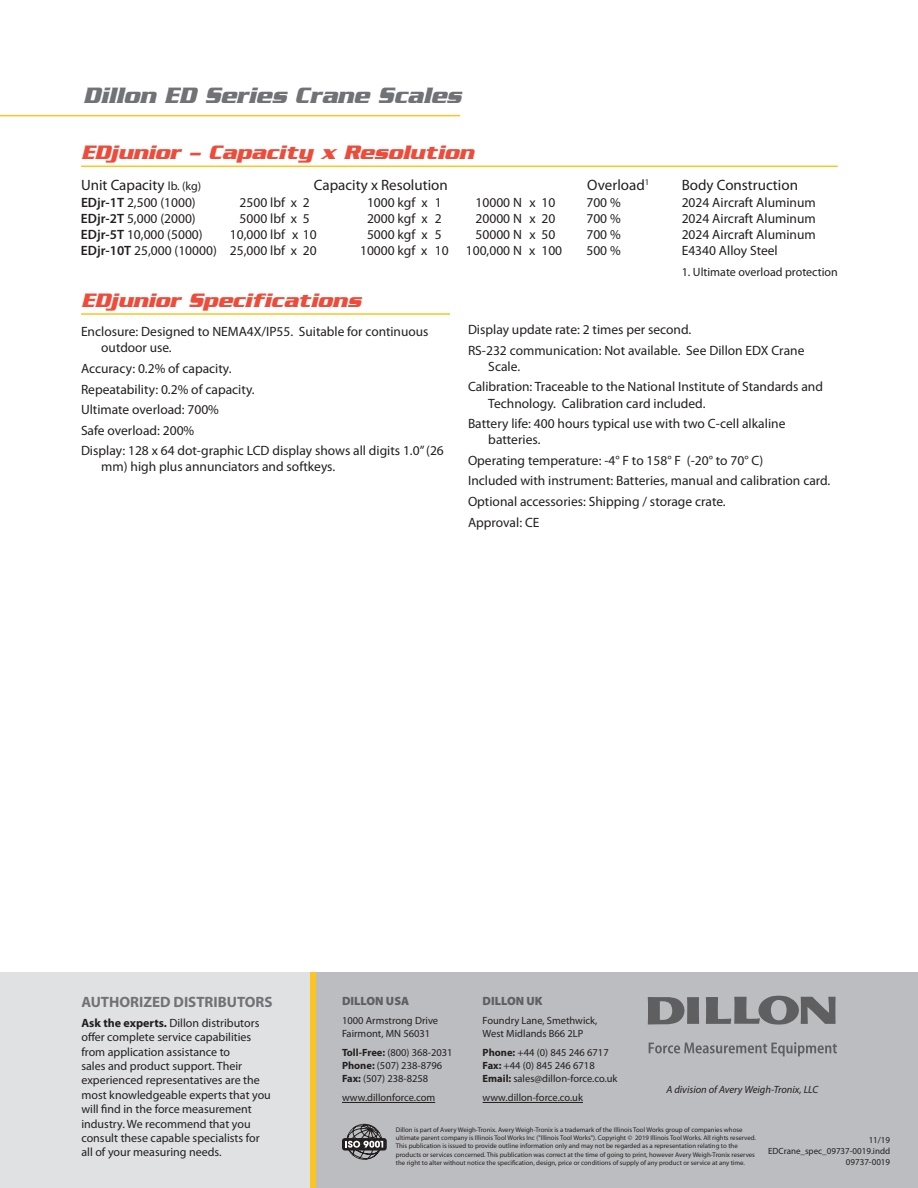
<style>
.page{position:relative;width:918px;height:1188px;background:#fff}
.page>*{position:absolute;margin:0;border:0;box-sizing:border-box;transform-origin:0 0}
.t1{font:italic 24px "Serpentine ICG Bold";color:#717275;scale:.95 1}
.t2{font:italic 21px "Serpentine ICG Bold";color:#ef4b3a}
.t3{font:15px "Myriad Pro";color:#231f20}
.t4{font:700 15px "Myriad Pro";color:#717275}
.t5{font:13.5px/20.5px "Myriad Pro";color:#231f20}
.t6{font:12px/14.4px "Myriad Pro";color:#231f20}
.t7{font:900 12px "Myriad Pro";color:#5f5f62}
.t8{font:10.5px/12.8px "Myriad Pro";color:#231f20}
.t9{font:italic 10.5px "Myriad Pro";color:#231f20}
.t10{font:9px/10.8px "Myriad Pro";color:#231f20;text-align:right}
.t11{font:6.75px/8.2px "Myriad Pro";color:#231f20}
.s1{font-size:12px}
.s2{font-weight:600}
.s3{font-weight:700}
</style>
<div class="page">
<hr style="left:0;top:115px;width:460px;height:1px;background:#fec422">
<hr style="left:81px;top:313px;width:369px;height:2px;background:#fec422">
<hr style="left:81px;top:166px;width:757px;height:1px;background:#fec422">
<div style="left:0;top:972px;width:918px;height:216px;background:#e0e1e3"></div>
<div style="left:315px;top:972px;width:603px;height:216px;background:#bcbdc0"></div>
<div style="left:310px;top:972px;width:5px;height:216px;background:#fec422"></div>
<svg style="left:342px;top:1138px;width:45px;height:13px"></svg>
<svg style="left:346px;top:1124px;width:37px;height:36px"></svg>
<svg style="left:648px;top:996px;width:188px;height:29px"></svg>
<svg style="left:649px;top:1042px;width:188px;height:14px"></svg>
<hr style="left:342px;top:1102px;width:93px;height:1px;background:#231f20">
<hr style="left:483px;top:1102px;width:100px;height:1px;background:#231f20">
<h1 class="t1" style="left:83px;top:81px;width:399px">Dillon ED Series Crane Scales</h1>
<h2 class="t2" style="left:81px;top:140px;width:394px">EDjunior – Capacity x Resolution</h2>
<p class="t3" style="left:81px;top:177px;width:122px">Unit Capacity <span class="s1">lb. (kg)</span></p>
<p class="t3" style="left:314px;top:177px;width:135px">Capacity x Resolution</p>
<p class="t3" style="left:587px;top:177px;width:64px">Overload<sup>1</sup></p>
<p class="t3" style="left:682px;top:177px;width:118px">Body Construction</p>
<p class="t5" style="left:81px;top:192px;width:116px"><span class="s2">EDjr-1T</span> 2,500 (1000)</p>
<p class="t5" style="left:240px;top:192px;width:72px">2500 lbf x 2</p>
<p class="t5" style="left:367px;top:192px;width:76px">1000 kgf x 1</p>
<p class="t5" style="left:476px;top:192px;width:81px">10000 N x 10</p>
<p class="t5" style="left:586px;top:192px;width:36px">700 %</p>
<p class="t5" style="left:682px;top:192px;width:136px">2024 Aircraft Aluminum</p>
<p class="t5" style="left:81px;top:208px;width:116px"><span class="s2">EDjr-2T</span> 5,000 (2000)</p>
<p class="t5" style="left:240px;top:208px;width:72px">5000 lbf x 5</p>
<p class="t5" style="left:367px;top:208px;width:76px">2000 kgf x 2</p>
<p class="t5" style="left:476px;top:208px;width:81px">20000 N x 20</p>
<p class="t5" style="left:586px;top:208px;width:36px">700 %</p>
<p class="t5" style="left:682px;top:208px;width:136px">2024 Aircraft Aluminum</p>
<p class="t5" style="left:81px;top:224px;width:123px"><span class="s2">EDjr-5T</span> 10,000 (5000)</p>
<p class="t5" style="left:230px;top:224px;width:88px">10,000 lbf x 10</p>
<p class="t5" style="left:367px;top:224px;width:76px">5000 kgf x 5</p>
<p class="t5" style="left:476px;top:224px;width:81px">50000 N x 50</p>
<p class="t5" style="left:586px;top:224px;width:36px">700 %</p>
<p class="t5" style="left:682px;top:224px;width:136px">2024 Aircraft Aluminum</p>
<p class="t5" style="left:81px;top:241px;width:237px"><span class="s2">EDjr-10T</span> 25,000 (10000) 25,000 lbf x 20</p>
<p class="t5" style="left:360px;top:241px;width:90px">10000 kgf x 10</p>
<p class="t5" style="left:466px;top:241px;width:98px">100,000 N x 100</p>
<p class="t5" style="left:586px;top:241px;width:36px">500 %</p>
<p class="t5" style="left:682px;top:241px;width:98px">E4340 Alloy Steel</p>
<p class="t6" style="left:682px;top:265px;width:158px">1. Ultimate overload protection</p>
<h2 class="t2" style="left:81px;top:288px;width:281px">EDjunior Specifications</h2>
<p class="t5" style="left:101px;top:324px;width:329px;line-height:16.2px;text-indent:-20px">Enclosure: Designed to NEMA4X/IP55. Suitable for continuous outdoor use.</p>
<p class="t5" style="left:81px;top:358px;width:364px">Accuracy: 0.2% of capacity.<br>Repeatability: 0.2% of capacity.<br>Ultimate overload: 700%<br>Safe overload: 200%<br>Display: 128 x 64 dot-graphic LCD display shows all digits 1.0” (26</p>
<p class="t5" style="left:101px;top:457px;width:235px">mm) high plus annunciators and softkeys.</p>
<p class="t5" style="left:468px;top:320px;width:338px">Display update rate: 2 times per second.<br>RS-232 communication: Not available. See Dillon EDX Crane</p>
<p class="t5" style="left:468px;top:356px;width:356px;text-indent:20px">Scale.<br>Calibration: Traceable to the National Institute of Standards and</p>
<p class="t5" style="left:468px;top:393px;width:319px;text-indent:20px">Technology. Calibration card included.<br>Battery life: 400 hours typical use with two C-cell alkaline</p>
<p class="t5" style="left:468px;top:430px;width:364px;text-indent:20px">batteries.<br>Operating temperature: -4° F to 158° F (-20° to 70° C)<br>Included with instrument: Batteries, manual and calibration card.<br>Optional accessories: Shipping / storage crate.<br>Approval: CE</p>
<p class="t4" style="left:81px;top:993px;width:193px">AUTHORIZED DISTRIBUTORS</p>
<p class="t6" style="left:81px;top:1016px;width:191px"><span class="s3">Ask the experts.</span> Dillon distributors offer complete service capabilities from application assistance to<br>sales and product support. Their experienced representatives are the most knowledgeable experts that you will find in the force measurement industry. We recommend that you consult these capable specialists for all of your measuring needs.</p>
<p class="t7" style="left:342px;top:994px;width:69px">DILLON USA</p>
<p class="t8" style="left:342px;top:1014px;width:98px">1000 Armstrong Drive<br>Fairmont, MN 56031</p>
<p class="t8" style="left:342px;top:1047px;width:112px"><span class="s3">Toll-Free:</span> (800) 368-2031<br><span class="s3">Phone:</span> (507) 238-8796<br><span class="s3">Fax:</span> (507) 238-8258</p>
<p class="t8" style="left:342px;top:1092px;width:95px">www.dillonforce.com</p>
<p class="t7" style="left:483px;top:994px;width:62px">DILLON UK</p>
<p class="t8" style="left:483px;top:1014px;width:116px">Foundry Lane, Smethwick,<br>West Midlands B66 2LP</p>
<p class="t8" style="left:483px;top:1047px;width:136px"><span class="s3">Phone:</span> +44 (0) 845 246 6717<br><span class="s3">Fax:</span> +44 (0) 845 246 6718<br><span class="s3">Email:</span> sales@dillon-force.co.uk</p>
<p class="t8" style="left:483px;top:1092px;width:102px">www.dillon-force.co.uk</p>
<p class="t11" style="left:396px;top:1126px;width:362px">Dillon is part of Avery Weigh-Tronix. Avery Weigh-Tronix is a trademark of the Illinois Tool Works group of companies whose ultimate parent company is Illinois Tool Works Inc ("Illinois Tool Works"). Copyright © 2019 Illinois Tool Works. All rights reserved.<br>This publication is issued to provide outline information only and may not be regarded as a representation relating to the products or services concerned. This publication was correct at the time of going to print, however Avery Weigh-Tronix reserves the right to alter without notice the specification, design, price or conditions of supply of any product or service at any time.</p>
<p class="t9" style="left:666px;top:1084px;width:153px">A division of Avery Weigh-Tronix, LLC</p>
<p class="t10" style="left:768px;top:1135px;width:124px">11/19<br>EDCrane_spec_09737-0019.indd<br>09737-0019</p>
</div>
